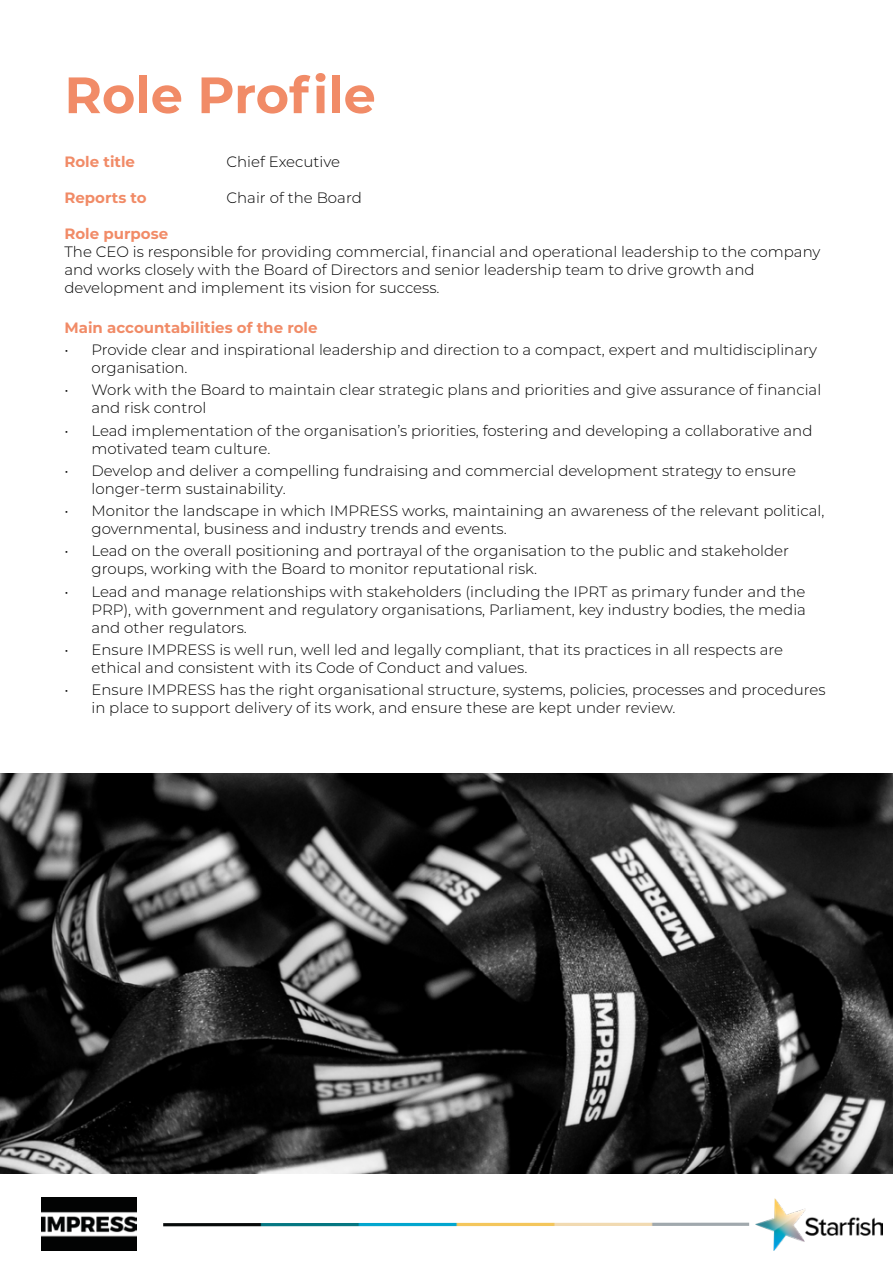
<style>
.page{position:relative;width:893px;height:1263px;background:#fff}
.page>*{position:absolute;margin:0;border:0;box-sizing:border-box;transform-origin:0 0}
.t1{font:700 51px "Montserrat";color:#f18b67}
.t2{font:300 15px/18px "Montserrat";color:#000}
.t3{font:700 15px "Montserrat";color:#f18b67}
</style>
<div class="page">
<img style="left:163px;top:1223px;width:586px;height:3px">
<img style="left:41px;top:1197px;width:95px;height:53px">
<img style="left:755px;top:1198px;width:127px;height:52px">
<img style="left:0;top:774px;width:893px;height:400px">
<p class="t1" style="left:64px;top:58px;width:313px">Role Profile</p>
<p class="t3" style="left:64px;top:151px;width:72px">Role title</p>
<p class="t2" style="left:226px;top:152px;width:115px">Chief Executive</p>
<p class="t3" style="left:64px;top:187px;width:84px">Reports to</p>
<p class="t2" style="left:226px;top:188px;width:137px">Chair of the Board</p>
<p class="t3" style="left:64px;top:223px;width:105px">Role purpose</p>
<p class="t2" style="left:64px;top:242px;width:758px">The CEO is responsible for providing commercial, financial and operational leadership to the company and works closely with the Board of Directors and senior leadership team to drive growth and development and implement its vision for success.</p>
<p class="t3" style="left:64px;top:317px;width:255px">Main accountabilities of the role</p>
<p class="t2" style="left:91px;top:340px;width:727px;text-indent:-27px">• Provide clear and inspirational leadership and direction to a compact, expert and multidisciplinary organisation.</p>
<p class="t2" style="left:91px;top:380px;width:731px;text-indent:-27px">• Work with the Board to maintain clear strategic plans and priorities and give assurance of financial and risk control</p>
<p class="t2" style="left:91px;top:421px;width:722px;text-indent:-27px">• Lead implementation of the organisation’s priorities, fostering and developing a collaborative and motivated team culture.</p>
<p class="t2" style="left:91px;top:461px;width:706px;text-indent:-27px">• Develop and deliver a compelling fundraising and commercial development strategy to ensure longer-term sustainability.</p>
<p class="t2" style="left:91px;top:501px;width:734px;text-indent:-27px">• Monitor the landscape in which IMPRESS works, maintaining an awareness of the relevant political, governmental, business and industry trends and events.</p>
<p class="t2" style="left:91px;top:541px;width:699px;text-indent:-27px">• Lead on the overall positioning and portrayal of the organisation to the public and stakeholder groups, working with the Board to monitor reputational risk.</p>
<p class="t2" style="left:91px;top:582px;width:716px;text-align:justify;text-indent:-27px">• Lead and manage relationships with stakeholders (including the IPRT as primary funder and the PRP), with government and regulatory organisations, Parliament, key industry bodies, the media and other regulators.</p>
<p class="t2" style="left:91px;top:640px;width:693px;text-indent:-27px">• Ensure IMPRESS is well run, well led and legally compliant, that its practices in all respects are ethical and consistent with its Code of Conduct and values.</p>
<p class="t2" style="left:91px;top:680px;width:736px;text-indent:-27px">• Ensure IMPRESS has the right organisational structure, systems, policies, processes and procedures in place to support delivery of its work, and ensure these are kept under review.</p>
</div>
